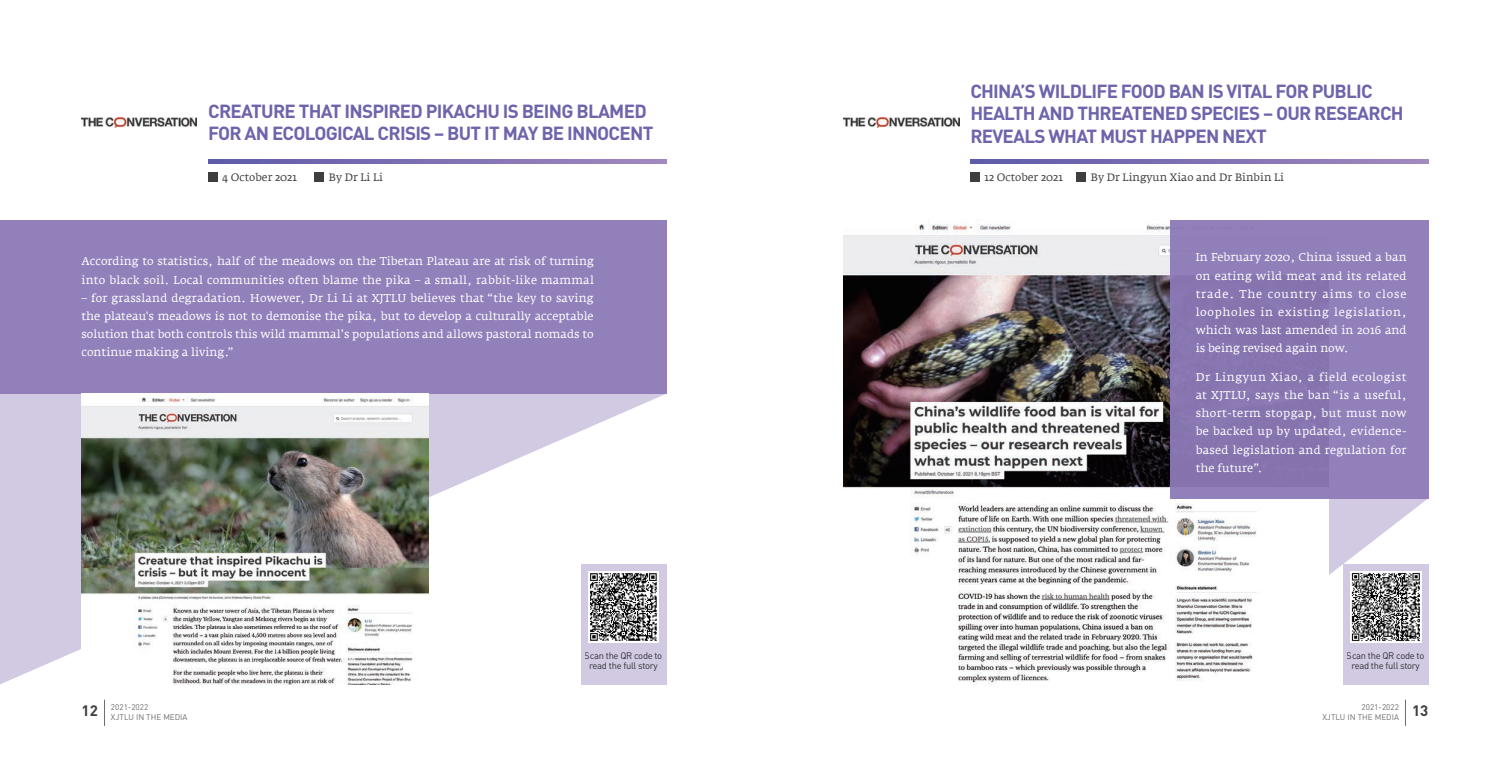
<style>
.page{position:relative;width:1510px;height:766px;background:#fff}
.page>*{position:absolute;margin:0;border:0;box-sizing:border-box;transform-origin:0 0}
.t1{font:700 18.75px/22.5px "DIN";letter-spacing:-.04em;color:#6d64ac}
.t2{font:700 15px "DIN";color:#3e3e3f}
.t3{font:11.25px/18.1px "Fedra Serif A";color:#fff;text-align:justify}
.t4{font:10.62px "Fedra Serif A";color:#3e3e3f}
.t5{font:9.38px/10px "DIN";letter-spacing:-.03em;color:#3e3e3f;text-align:center}
.t6{font:8.12px/9.8px "DIN";color:#6c6d70}
</style>
<div class="page">
<svg style="left:104px;top:699px;width:1px;height:26px"></svg>
<svg style="left:1405px;top:699px;width:1px;height:26px"></svg>
<div style="left:0;top:220px;width:666px;height:173px;background:#8d7ab8"></div>
<svg style="left:0;top:393px;width:666px;height:291px"></svg>
<svg style="left:1328px;top:498px;width:100px;height:77px"></svg>
<svg style="left:208px;top:160px;width:458px;height:3px"></svg>
<svg style="left:970px;top:160px;width:458px;height:3px"></svg>
<div style="left:208px;top:173px;width:9px;height:9px;background:#3e3e3f"></div>
<div style="left:970px;top:173px;width:9px;height:9px;background:#3e3e3f"></div>
<div style="left:315px;top:173px;width:9px;height:9px;background:#3e3e3f"></div>
<div style="left:1076px;top:173px;width:9px;height:9px;background:#3e3e3f"></div>
<div style="left:580px;top:563px;width:86px;height:121px;background:#d1cae2"></div>
<img style="left:588px;top:571px;width:71px;height:71px">
<div style="left:1342px;top:563px;width:86px;height:121px;background:#d1cae2"></div>
<img style="left:1350px;top:571px;width:71px;height:71px">
<img style="left:81px;top:117px;width:116px;height:10px">
<img style="left:843px;top:117px;width:116px;height:10px">
<img style="left:81px;top:393px;width:347px;height:291px">
<img style="left:843px;top:224px;width:485px;height:460px">
<div style="left:1169px;top:220px;width:259px;height:278px;background:#8d7ab8"></div>
<h1 class="t1" style="left:208px;top:99px;width:446px">CREATURE THAT INSPIRED PIKACHU IS BEING BLAMED<br>FOR AN ECOLOGICAL CRISIS – BUT IT MAY BE INNOCENT</h1>
<h1 class="t1" style="left:970px;top:79px;width:435px">CHINA’S WILDLIFE FOOD BAN IS VITAL FOR PUBLIC<br>HEALTH AND THREATENED SPECIES – OUR RESEARCH<br>REVEALS WHAT MUST HAPPEN NEXT</h1>
<p class="t4" style="left:222px;top:171px;width:76px">4 October 2021</p>
<p class="t4" style="left:329px;top:171px;width:56px">By Dr Li Li</p>
<p class="t4" style="left:984px;top:171px;width:80px">12 October 2021</p>
<p class="t4" style="left:1090px;top:171px;width:195px">By Dr Lingyun Xiao and Dr Binbin Li</p>
<p class="t3" style="left:81px;top:252px;width:514px">According to statistics, half of the meadows on the Tibetan Plateau are at risk of turning into black soil. Local communities often blame the pika – a small, rabbit-like mammal</p>
<p class="t3" style="left:81px;top:288px;width:514px">– for grassland degradation. However, Dr Li Li at XJTLU believes that “the key to saving the plateau's meadows is not to demonise the pika, but to develop a culturally acceptable solution that both controls this wild mammal’s populations and allows pastoral nomads to continue making a living.”</p>
<p class="t3" style="left:1195px;top:248px;width:212px">In February 2020, China issued a ban on eating wild meat and its related trade. The country aims to close loopholes in existing legislation, which was last amended in 2016 and is being revised again now.</p>
<p class="t3" style="left:1195px;top:368px;width:212px">Dr Lingyun Xiao, a field ecologist at XJTLU, says the ban “is a useful, short-term stopgap, but must now be backed up by updated, evidence&shy;based legislation and regulation for the future”.</p>
<p class="t5" style="left:585px;top:650px;width:79px">Scan the QR code to read the full story</p>
<p class="t5" style="left:1346px;top:650px;width:79px">Scan the QR code to read the full story</p>
<p class="t6" style="left:111px;top:702px;width:78px">2021-2022<br>XJTLU IN THE MEDIA</p>
<p class="t6" style="left:1322px;top:702px;width:78px;text-align:right">2021-2022<br>XJTLU IN THE MEDIA</p>
<h2 class="t2" style="left:81px;top:700px;width:18px">12</h2>
<h2 class="t2" style="left:1412px;top:700px;width:18px">13</h2>
</div>
